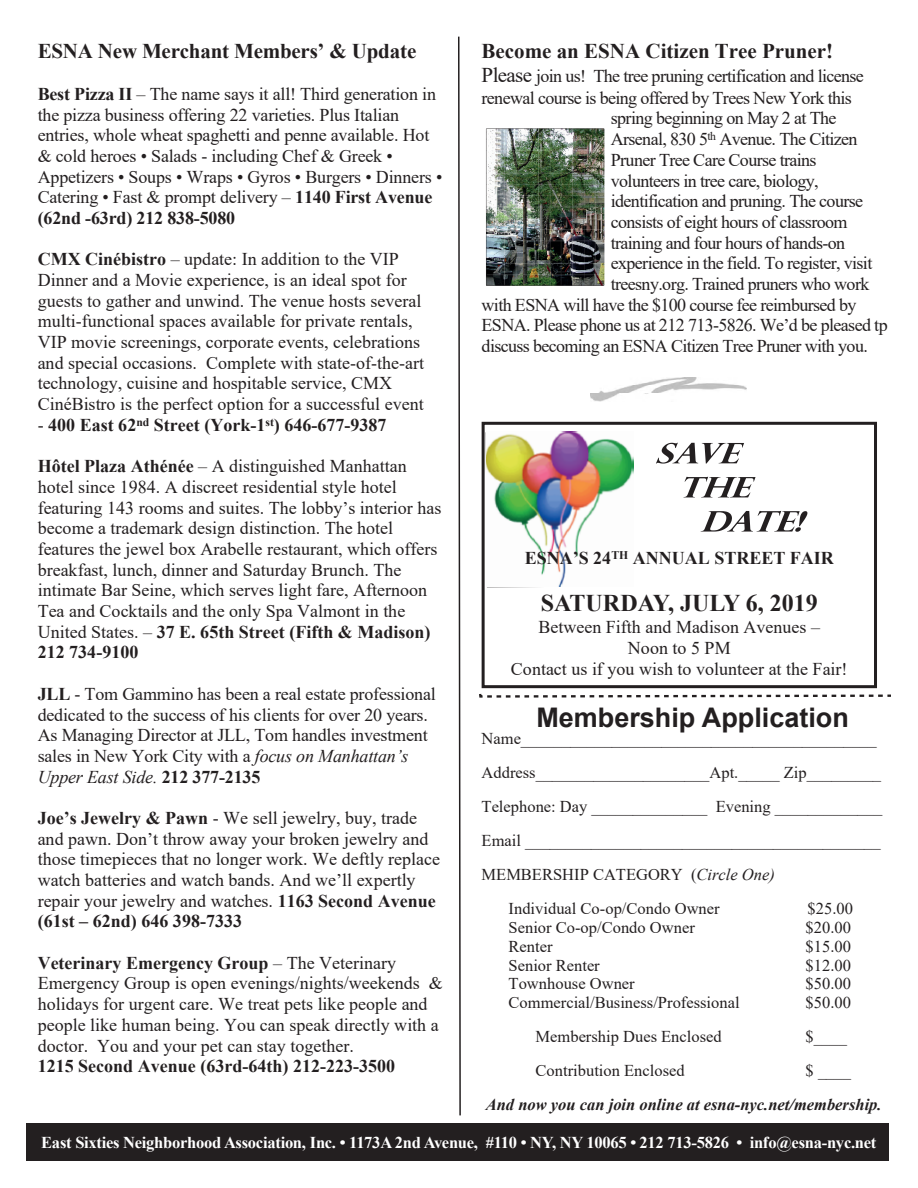
<style>
.page{position:relative;width:918px;height:1188px;background:#fff}
.page>*{position:absolute;margin:0;border:0;box-sizing:border-box;transform-origin:0 0}
.t1{font:700 27px "Arial";color:#231f20}
.t2{font:700 24px "Times New Roman";color:#231f20}
.t3{font:700 21px "Times New Roman";color:#231f20}
.t4{font:18px/20.7px "Times New Roman";color:#231f20}
.t5{font:18px "Times New Roman";letter-spacing:-.035em;color:#231f20}
.t6{font:700 18px "Times New Roman";color:#231f20}
.t7{font:16.5px "Times New Roman";color:#231f20}
.t8{font:700 16.5px "Times New Roman";letter-spacing:-.015em;color:#fff}
.t9{font:italic 700 16.5px "Times New Roman";color:#231f20}
.s1{font-weight:700}
.s2{font-weight:400}
.s3{font-style:italic}
.s4{font-size:21px}
</style>
<div class="page">
<div style="left:26px;top:1124px;width:863px;height:37px;background:#231f20"></div>
<svg style="left:458px;top:36px;width:3px;height:1080px"></svg>
<svg style="left:479px;top:693px;width:412px;height:5px"></svg>
<div style="left:482px;top:422px;width:395px;height:266px;border:3px solid #231f20"></div>
<img style="left:486px;top:432px;width:147px;height:155px">
<svg style="left:656px;top:443px;width:88px;height:21px"></svg>
<svg style="left:684px;top:477px;width:72px;height:20px"></svg>
<svg style="left:701px;top:511px;width:106px;height:21px"></svg>
<img style="left:598px;top:377px;width:148px;height:17px">
<img style="left:590px;top:394px;width:28px;height:8px">
<img style="left:486px;top:128px;width:118px;height:158px">
<p class="t3" style="left:38px;top:44px;width:380px">ESNA New Merchant Members’ &amp; Update</p>
<p class="t4" style="left:38px;top:85px;width:406px"><span class="s1">Best Pizza II</span> – The name says it all! Third generation in the pizza business offering 22 varieties. Plus Italian entries, whole wheat spaghetti and penne available. Hot &amp; cold heroes • Salads - including Chef &amp; Greek • Appetizers • Soups • Wraps • Gyros • Burgers • Dinners • Catering • Fast &amp; prompt delivery – <span class="s1">1140 First Avenue (62nd -63rd) 212 838-5080</span></p>
<p class="t4" style="left:38px;top:251px;width:388px"><span class="s1">CMX Cinébistro</span> – update: In addition to the VIP Dinner and a Movie experience, is an ideal spot for guests to gather and unwind. The venue hosts several multi-functional spaces available for private rentals, VIP movie screenings, corporate events, celebrations and special occasions. Complete with state-of-the-art technology, cuisine and hospitable service, CMX CinéBistro is the perfect option for a successful event</p>
<p class="t6" style="left:38px;top:419px;width:350px"><span class="s2">-</span> 400 East 62<sup>nd</sup> Street (York-1<sup>st</sup>) 646-677-9387</p>
<p class="t4" style="left:38px;top:458px;width:405px"><span class="s1">Hôtel Plaza Athénée</span> – A distinguished Manhattan hotel since 1984. A discreet residential style hotel featuring 143 rooms and suites. The lobby’s interior has become a trademark design distinction. The hotel features the jewel box Arabelle restaurant, which offers breakfast, lunch, dinner and Saturday Brunch. The intimate Bar Seine, which serves light fare, Afternoon Tea and Cocktails and the only Spa Valmont in the United States. – <span class="s1">37 E. 65th Street (Fifth &amp; Madison)<br>212 734-9100</span></p>
<p class="t4" style="left:38px;top:685px;width:400px"><span class="s1">JLL</span> - Tom Gammino has been a real estate professional dedicated to the success of his clients for over 20 years.<br>As Managing Director at JLL, Tom handles investment sales in New York City with a <span class="s3">focus on Manhattan’s Upper East Side.</span> <span class="s1">212 377-2135</span></p>
<p class="t4" style="left:38px;top:809px;width:404px"><span class="s1">Joe’s Jewelry &amp; Pawn</span> - We sell jewelry, buy, trade and pawn. Don’t throw away your broken jewelry and those timepieces that no longer work. We deftly replace watch batteries and watch bands. And we’ll expertly repair your jewelry and watches. <span class="s1">1163 Second Avenue (61st – 62nd) 646 398-7333</span></p>
<p class="t4" style="left:38px;top:954px;width:407px"><span class="s1">Veterinary Emergency Group</span> – The Veterinary Emergency Group is open evenings/nights/weekends &amp; holidays for urgent care. We treat pets like people and people like human being. You can speak directly with a doctor. You and your pet can stay together.</p>
<p class="t6" style="left:38px;top:1060px;width:359px">1215 Second Avenue (63rd-64th) 212-223-3500</p>
<p class="t3" style="left:482px;top:44px;width:353px">Become an ESNA Citizen Tree Pruner!</p>
<p class="t5" style="left:482px;top:70px;width:384px"><span class="s4">Please</span> join us! The tree pruning certification and license</p>
<p class="t5" style="left:482px;top:91px;width:372px">renewal course is being offered by Trees New York this</p>
<p class="t5" style="left:611px;top:112px;width:227px">spring beginning on May 2 at The</p>
<p class="t5" style="left:611px;top:133px;width:248px">Arsenal, 830 5<sup>th</sup> Avenue. The Citizen</p>
<p class="t5" style="left:611px;top:153px;width:207px">Pruner Tree Care Course trains</p>
<p class="t5" style="left:611px;top:174px;width:209px">volunteers in tree care, biology,</p>
<p class="t5" style="left:611px;top:195px;width:254px">identification and pruning. The course</p>
<p class="t5" style="left:611px;top:215px;width:238px">consists of eight hours of classroom</p>
<p class="t5" style="left:611px;top:236px;width:236px">training and four hours of hands-on</p>
<p class="t5" style="left:611px;top:257px;width:263px">experience in the field. To register, visit</p>
<p class="t5" style="left:611px;top:277px;width:260px">treesny.org. Trained pruners who work</p>
<p class="t5" style="left:482px;top:298px;width:376px">with ESNA will have the $100 course fee reimbursed by</p>
<p class="t5" style="left:482px;top:319px;width:408px">ESNA. Please phone us at 212 713-5826. We’d be pleased tp</p>
<p class="t5" style="left:482px;top:340px;width:388px">discuss becoming an ESNA Citizen Tree Pruner with you.</p>
<p class="t6" style="left:525px;top:552px;width:311px">ESNA’S 24<sup>TH</sup> ANNUAL STREET FAIR</p>
<h2 class="t2" style="left:541px;top:595px;width:279px">SATURDAY, JULY 6, 2019</h2>
<p class="t4" style="left:511px;top:619px;width:338px;text-align:center">Between Fifth and Madison Avenues –<br>Noon to 5 PM<br>Contact us if you wish to volunteer at the Fair!</p>
<h1 class="t1" style="left:536px;top:708px;width:314px">Membership Application</h1>
<p class="t7" style="left:482px;top:732px;width:397px">Name___________________________________________</p>
<p class="t7" style="left:482px;top:766px;width:401px">Address_____________________Apt._____ Zip_________</p>
<p class="t7" style="left:482px;top:800px;width:402px">Telephone: Day ______________ Evening _____________</p>
<p class="t7" style="left:482px;top:834px;width:401px">Email ___________________________________________</p>
<p class="t7" style="left:482px;top:868px;width:295px">MEMBERSHIP CATEGORY (<span class="s3">Circle One)</span></p>
<p class="t7" style="left:509px;top:902px;width:213px">Individual Co-op/Condo Owner</p>
<p class="t7" style="left:808px;top:902px;width:47px">$25.00</p>
<p class="t7" style="left:509px;top:921px;width:188px">Senior Co-op/Condo Owner</p>
<p class="t7" style="left:806px;top:921px;width:47px">$20.00</p>
<p class="t7" style="left:509px;top:940px;width:45px">Renter</p>
<p class="t7" style="left:806px;top:940px;width:47px">$15.00</p>
<p class="t7" style="left:509px;top:959px;width:93px">Senior Renter</p>
<p class="t7" style="left:806px;top:959px;width:47px">$12.00</p>
<p class="t7" style="left:509px;top:978px;width:128px">Townhouse Owner</p>
<p class="t7" style="left:806px;top:978px;width:47px">$50.00</p>
<p class="t7" style="left:509px;top:997px;width:233px">Commercial/Business/Professional</p>
<p class="t7" style="left:806px;top:997px;width:47px">$50.00</p>
<p class="t7" style="left:536px;top:1031px;width:188px">Membership Dues Enclosed</p>
<p class="t7" style="left:806px;top:1031px;width:43px">$____</p>
<p class="t7" style="left:536px;top:1065px;width:151px">Contribution Enclosed</p>
<p class="t7" style="left:806px;top:1065px;width:47px">$ ____</p>
<p class="t9" style="left:486px;top:1099px;width:397px">And now you can join online at esna-nyc.net/membership.</p>
<p class="t8" style="left:41px;top:1137px;width:837px">East Sixties Neighborhood Association, Inc. • 1173A 2nd Avenue, #110 • NY, NY 10065 • 212 713-5826 • info@esna-nyc.net</p>
</div>
